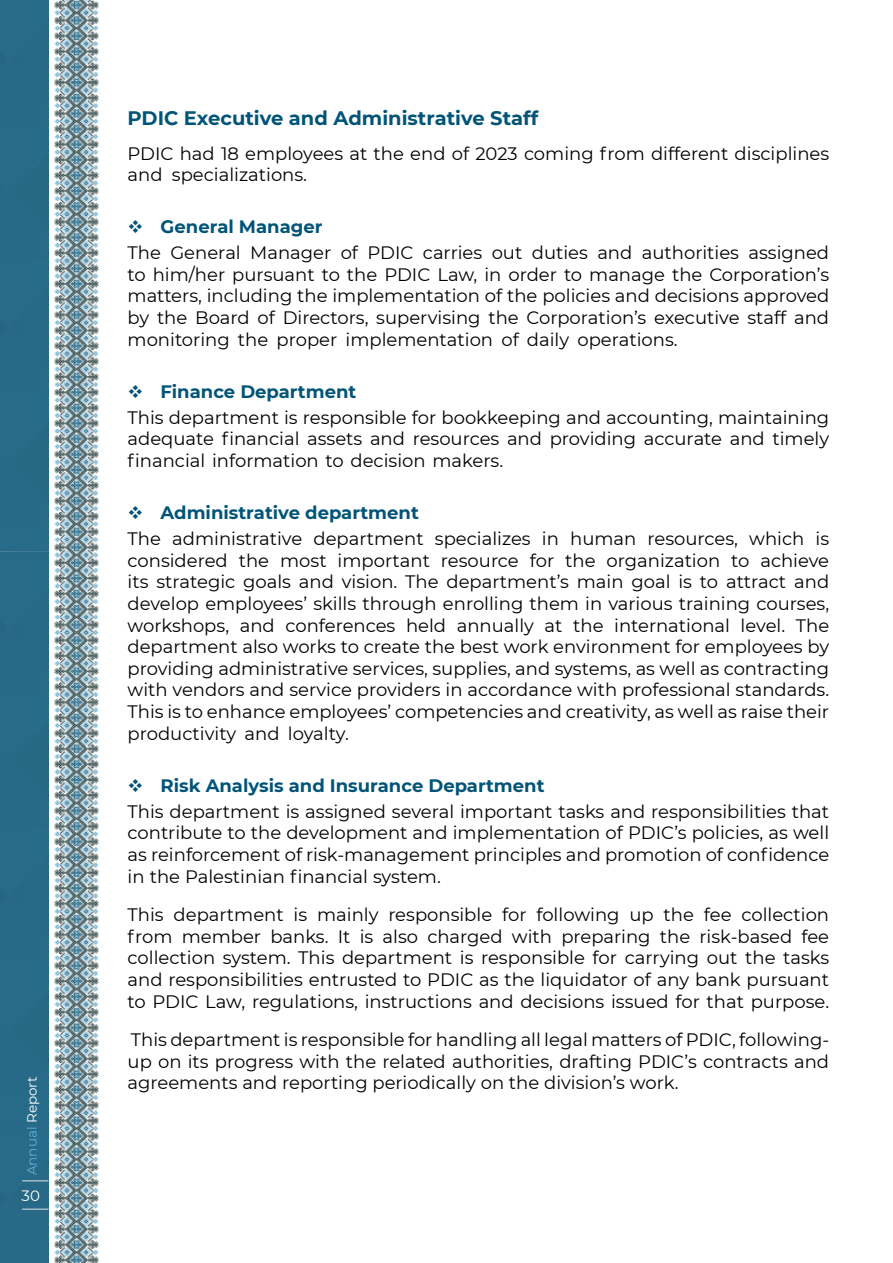
<style>
.page{position:relative;width:893px;height:1263px;background:#fff}
.page>*{position:absolute;margin:0;border:0;box-sizing:border-box;transform-origin:0 0}
.t1{font:700 19.5px "Montserrat";color:#005478}
.t2{font:18px/21.6px "Montserrat";color:#000}
.t3{font:15px "Montserrat";color:#fff}
.t4{font:13.5px "Montserrat";color:#5dadd7}
.s1{color:#fff}
.s2{color:#005478}
.s3{font-weight:700;color:#005478}
</style>
<div class="page">
<div style="left:0;top:0;width:21px;height:1263px;background:#276987"></div>
<img style="left:21px;top:0;width:78px;height:1263px">
<p class="t4" style="left:23px;top:1175px;width:100px;rotate:-90deg">Annual <span class="s1">Report</span></p>
<p class="t3" style="left:22px;top:1185px;width:20px">30</p>
<p class="t1" style="left:128px;top:104px;width:412px">PDIC Executive and Administrative Staff</p>
<p class="t2" style="left:128px;top:142px;width:703px">PDIC had 18 employees at the end of 2023 coming from different disciplines and specializations.</p>
<p class="t2" style="left:128px;top:213px;width:703px;line-height:25.8px"><span class="s2">❖</span> <span class="s3">General Manager<br></span>The General Manager of PDIC carries out duties and authorities assigned</p>
<p class="t2" style="left:128px;top:263px;width:703px;text-align:justify">to him/her pursuant to the PDIC Law, in order to manage the Corporation’s matters, including the implementation of the policies and decisions approved by the Board of Directors, supervising the Corporation’s executive staff and monitoring the proper implementation of daily operations.</p>
<p class="t2" style="left:128px;top:378px;width:703px;line-height:25.8px"><span class="s2">❖</span> <span class="s3">Finance Department<br></span>This department is responsible for bookkeeping and accounting, maintaining</p>
<p class="t2" style="left:128px;top:428px;width:703px">adequate financial assets and resources and providing accurate and timely financial information to decision makers.</p>
<p class="t2" style="left:128px;top:499px;width:703px;line-height:25.8px"><span class="s2">❖</span> <span class="s3">Administrative department<br></span>The administrative department specializes in human resources, which is</p>
<p class="t2" style="left:128px;top:549px;width:703px;text-align:justify">considered the most important resource for the organization to achieve its strategic goals and vision. The department’s main goal is to attract and develop employees’ skills through enrolling them in various training courses, workshops, and conferences held annually at the international level. The department also works to create the best work environment for employees by providing administrative services, supplies, and systems, as well as contracting with vendors and service providers in accordance with professional standards.<br>This is to enhance employees’ competencies and creativity, as well as raise their productivity and loyalty.</p>
<p class="t2" style="left:128px;top:772px;width:703px;line-height:25.8px"><span class="s2">❖</span> <span class="s3">Risk Analysis and Insurance Department<br></span>This department is assigned several important tasks and responsibilities that</p>
<p class="t2" style="left:128px;top:821px;width:703px;text-align:justify">contribute to the development and implementation of PDIC’s policies, as well as reinforcement of risk-management principles and promotion of confidence in the Palestinian financial system.</p>
<p class="t2" style="left:128px;top:903px;width:703px;text-align:justify">This department is mainly responsible for following up the fee collection from member banks. It is also charged with preparing the risk-based fee collection system. This department is responsible for carrying out the tasks and responsibilities entrusted to PDIC as the liquidator of any bank pursuant to PDIC Law, regulations, instructions and decisions issued for that purpose.</p>
<p class="t2" style="left:128px;top:1028px;width:703px;text-align:justify">This department is responsible for handling all legal matters of PDIC, following&shy;up on its progress with the related authorities, drafting PDIC’s contracts and agreements and reporting periodically on the division’s work.</p>
</div>
